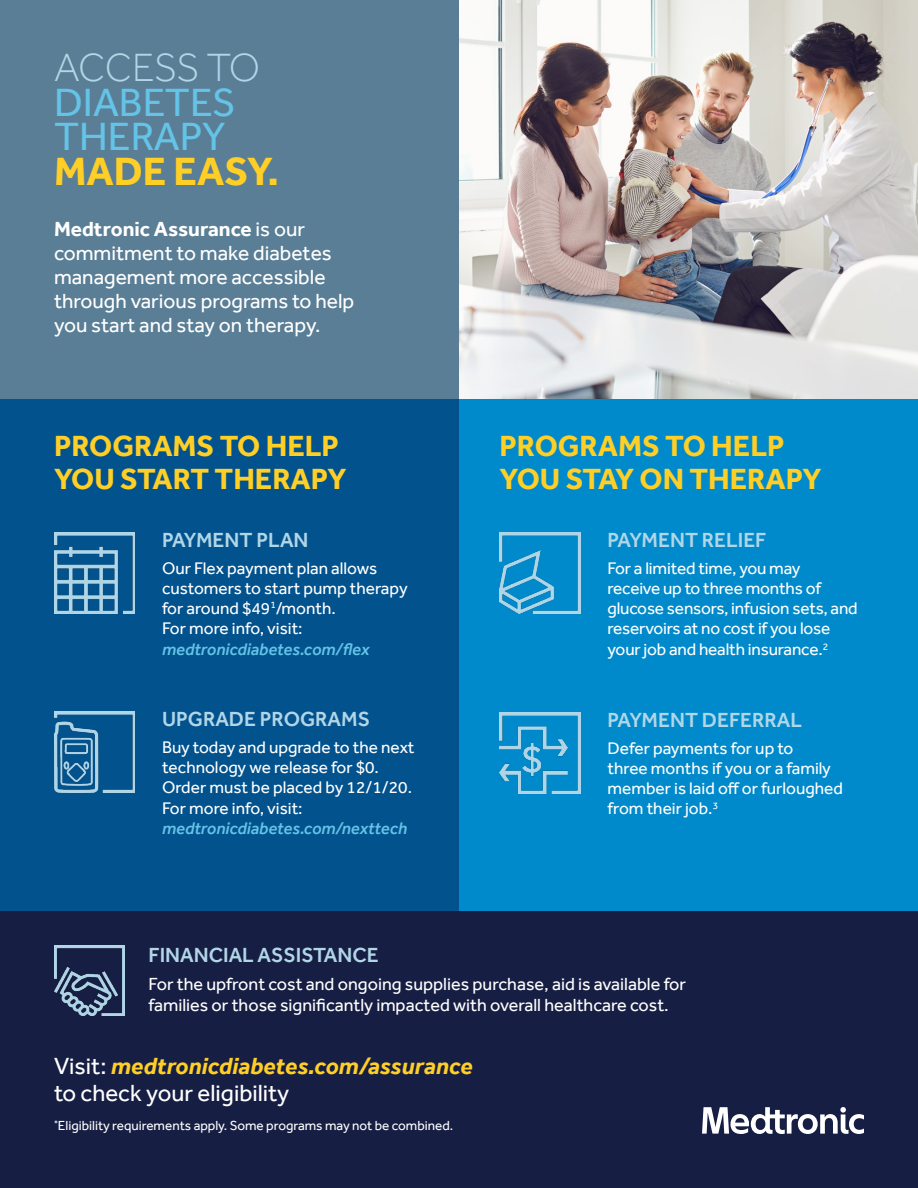
<style>
.page{position:relative;width:918px;height:1188px;background:#fff}
.page>*{position:absolute;margin:0;border:0;box-sizing:border-box;transform-origin:0 0}
.t1{font:40.5px/34.5px "Effra";color:#64c3e6}
.t2{font:700 30px/33px "Effra";color:#ffcf26}
.Copy{font:italic 700 24px/27px "Effra";color:#ffcf26}
.t3{font:21px/24px "Effra";color:#fff}
.Subheader{font:500 21px "Effra";color:#b1d6e7}
.Copy-2{font:500 21px "Effra";color:#b1d6e7}
.Copy-3{font:18px/21px "Effra";color:#fff}
.Copy-4{font:17.25px/20.2px "Effra";color:#fff}
.Copy-5{font:13.5px "Effra";color:#fff}
.s1{font-weight:300;color:#b1d6e7}
.s2{font-weight:700;color:#ffcf26}
.s3{font-weight:700}
.s4{font-weight:500;font-style:italic;color:#64c3e6}
.s5{font-weight:400;font-style:normal;color:#fff}
</style>
<div class="page">
<div style="left:0;top:911px;width:918px;height:277px;background:#171e43"></div>
<img style="left:54px;top:945px;width:71px;height:71px">
<div style="left:459px;top:398px;width:459px;height:513px;background:#008acb"></div>
<img style="left:500px;top:533px;width:81px;height:81px">
<img style="left:500px;top:712px;width:80px;height:81px">
<div style="left:0;top:398px;width:459px;height:513px;background:#02528e"></div>
<img style="left:54px;top:533px;width:81px;height:81px">
<img style="left:54px;top:712px;width:81px;height:81px">
<div style="left:0;top:0;width:459px;height:398px;background:#597e95"></div>
<svg style="left:702px;top:1107px;width:162px;height:27px"></svg>
<img style="left:459px;top:0;width:459px;height:398px">
<p class="t1" style="left:54px;top:50px;width:227px"><span class="s1">ACCESS TO<br></span>DIABETES<br>THERAPY<br><span class="s2">MADE EASY.</span></p>
<p class="t3" style="left:54px;top:216px;width:302px"><span class="s3">Medtronic Assurance</span> is our commitment to make diabetes management more accessible through various programs to help you start and stay on therapy.</p>
<p class="t2" style="left:54px;top:429px;width:294px">PROGRAMS TO HELP<br>YOU START THERAPY</p>
<p class="Subheader" style="left:162px;top:527px;width:148px">PAYMENT PLAN</p>
<p class="Copy-4" style="left:162px;top:558px;width:247px">Our Flex payment plan allows customers to start pump therapy for around $49<sup>1</sup>/month.<br>For more info, visit: <span class="s4">medtronicdiabetes.com/flex</span></p>
<p class="Subheader" style="left:162px;top:706px;width:210px">UPGRADE PROGRAMS</p>
<p class="Copy-4" style="left:162px;top:737px;width:254px">Buy today and upgrade to the next technology we release for $0.<br>Order must be placed by 12/1/20.<br>For more info, visit: <span class="s4">medtronicdiabetes.com/nexttech</span></p>
<p class="t2" style="left:500px;top:429px;width:323px">PROGRAMS TO HELP<br>YOU STAY ON THERAPY</p>
<p class="Subheader" style="left:608px;top:527px;width:160px">PAYMENT RELIEF</p>
<p class="Copy-4" style="left:608px;top:558px;width:252px">For a limited time, you may receive up to three months of glucose sensors, infusion sets, and reservoirs at no cost if you lose your job and health insurance.<sup>2</sup></p>
<p class="Subheader" style="left:608px;top:707px;width:196px">PAYMENT DEFERRAL</p>
<p class="Copy-4" style="left:608px;top:738px;width:237px">Defer payments for up to<br>three months if you or a family member is laid off or furloughed from their job.<sup>3</sup></p>
<p class="Copy-2" style="left:148px;top:942px;width:232px">FINANCIAL ASSISTANCE</p>
<p class="Copy-3" style="left:148px;top:973px;width:539px">For the upfront cost and ongoing supplies purchase, aid is available for families or those significantly impacted with overall healthcare cost.</p>
<p class="Copy" style="left:54px;top:1052px;width:420px"><span class="s5">Visit:</span> medtronicdiabetes.com/assurance <span class="s5">to check your eligibility</span></p>
<p class="Copy-5" style="left:54px;top:1118px;width:401px"><sup>*</sup>Eligibility requirements apply. Some programs may not be combined.</p>
</div>
